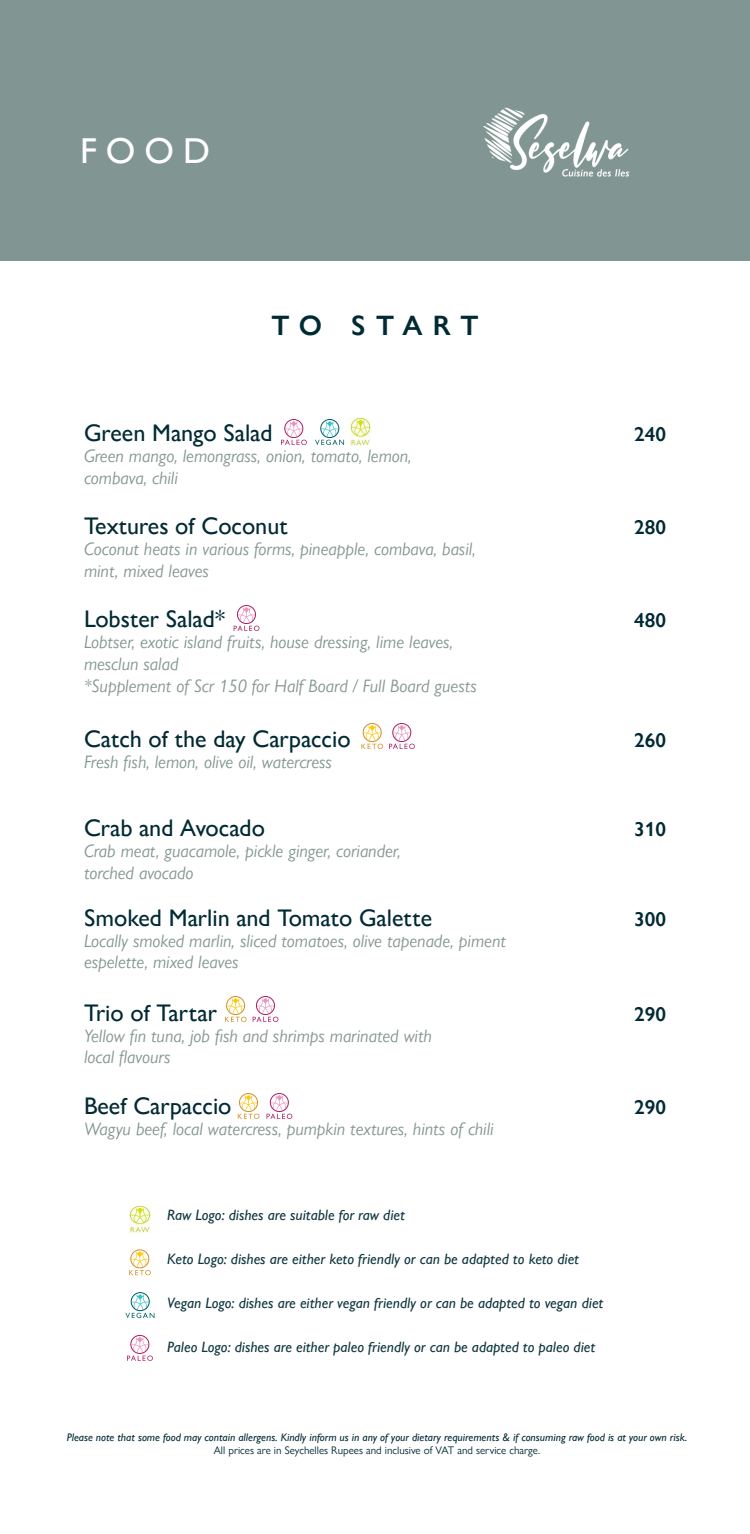
<style>
.page{position:relative;width:750px;height:1534px;background:#fff}
.page>*{position:absolute;margin:0;border:0;box-sizing:border-box;transform-origin:0 0}
.t1{font:500 36px "Gill Sans Nova";color:#fff}
.t2{font:600 28px "Gill Sans Nova";letter-spacing:.335em;color:#002a34}
.t3{font:500 24px "Gill Sans Nova";color:#002a34}
.t4{font:600 20px "Gill Sans Nova";color:#002a34}
.t5{font:italic 18px/21.6px "Gill Sans Nova";color:#819692}
.t6{font:italic 500 15px "Gill Sans Nova";color:#0f3640}
.t7{font:italic 500 11px "Gill Sans Nova";color:#002a34}
.t8{font:11px "Gill Sans Nova";color:#002a34}
</style>
<div class="page">
<div style="left:0;top:0;width:750px;height:261px;background:#819692"></div>
<img style="left:483px;top:107px;width:147px;height:70px">
<svg style="left:129px;top:1249px;width:22px;height:26px"></svg>
<svg style="left:127px;top:1335px;width:26px;height:26px"></svg>
<svg style="left:125px;top:1292px;width:29px;height:26px"></svg>
<img style="left:129px;top:1205px;width:21px;height:27px">
<svg style="left:225px;top:996px;width:22px;height:26px"></svg>
<svg style="left:253px;top:996px;width:25px;height:26px"></svg>
<svg style="left:238px;top:1093px;width:21px;height:26px"></svg>
<svg style="left:267px;top:1093px;width:25px;height:26px"></svg>
<svg style="left:281px;top:419px;width:26px;height:26px"></svg>
<svg style="left:315px;top:419px;width:29px;height:26px"></svg>
<img style="left:350px;top:418px;width:21px;height:27px">
<svg style="left:234px;top:605px;width:25px;height:26px"></svg>
<svg style="left:362px;top:723px;width:21px;height:26px"></svg>
<svg style="left:389px;top:723px;width:26px;height:26px"></svg>
<h1 class="t1" style="left:80px;top:137px;width:131px">FOOD</h1>
<h2 class="t2" style="left:272px;top:316px;width:208px">TO START</h2>
<h3 class="t3" style="left:84px;top:424px;width:190px">Green Mango Salad</h3>
<p class="t4" style="left:634px;top:427px;width:33px">240</p>
<p class="t5" style="left:84px;top:447px;width:329px">Green mango, lemongrass, onion, tomato, lemon, combava, chili</p>
<h3 class="t3" style="left:84px;top:517px;width:205px">Textures of Coconut</h3>
<p class="t4" style="left:634px;top:520px;width:33px">280</p>
<p class="t5" style="left:84px;top:540px;width:393px">Coconut heats in various forms, pineapple, combava, basil, mint, mixed leaves</p>
<h3 class="t3" style="left:84px;top:610px;width:143px">Lobster Salad*</h3>
<p class="t4" style="left:634px;top:613px;width:33px">480</p>
<p class="t5" style="left:84px;top:633px;width:394px">Lobtser, exotic island fruits, house dressing, lime leaves, mesclun salad<br>*Supplement of Scr 150 for Half Board / Full Board guests</p>
<h3 class="t3" style="left:84px;top:730px;width:268px">Catch of the day Carpaccio</h3>
<p class="t4" style="left:634px;top:733px;width:33px">260</p>
<p class="t5" style="left:84px;top:751px;width:249px">Fresh fish, lemon, olive oil, watercress</p>
<h3 class="t3" style="left:84px;top:819px;width:182px">Crab and Avocado</h3>
<p class="t4" style="left:634px;top:822px;width:33px">310</p>
<p class="t5" style="left:84px;top:842px;width:318px">Crab meat, guacamole, pickle ginger, coriander, torched avocado</p>
<h3 class="t3" style="left:84px;top:908px;width:350px">Smoked Marlin and Tomato Galette</h3>
<p class="t4" style="left:634px;top:912px;width:33px">300</p>
<p class="t5" style="left:84px;top:932px;width:423px">Locally smoked marlin, sliced tomatoes, olive tapenade, piment espelette, mixed leaves</p>
<h3 class="t3" style="left:84px;top:1003px;width:134px">Trio of Tartar</h3>
<p class="t4" style="left:634px;top:1007px;width:33px">290</p>
<p class="t5" style="left:84px;top:1024px;width:349px">Yellow fin tuna, job fish and shrimps marinated with local flavours</p>
<h3 class="t3" style="left:84px;top:1096px;width:149px">Beef Carpaccio</h3>
<p class="t4" style="left:634px;top:1100px;width:33px">290</p>
<p class="t5" style="left:84px;top:1118px;width:411px">Wagyu beef, local watercress, pumpkin textures, hints of chili</p>
<p class="t6" style="left:167px;top:1209px;width:239px">Raw Logo: dishes are suitable for raw diet</p>
<p class="t6" style="left:167px;top:1253px;width:413px">Keto Logo: dishes are either keto friendly or can be adapted to keto diet</p>
<p class="t6" style="left:167px;top:1297px;width:438px">Vegan Logo: dishes are either vegan friendly or can be adapted to vegan diet</p>
<p class="t6" style="left:167px;top:1341px;width:429px">Paleo Logo: dishes are either paleo friendly or can be adapted to paleo diet</p>
<p class="t7" style="left:67px;top:1433px;width:622px">Please note that some food may contain allergens. Kindly inform us in any of your dietary requirements &amp; if consuming raw food is at your own risk.</p>
<p class="t8" style="left:214px;top:1446px;width:328px">All prices are in Seychelles Rupees and inclusive of VAT and service charge.</p>
</div>
